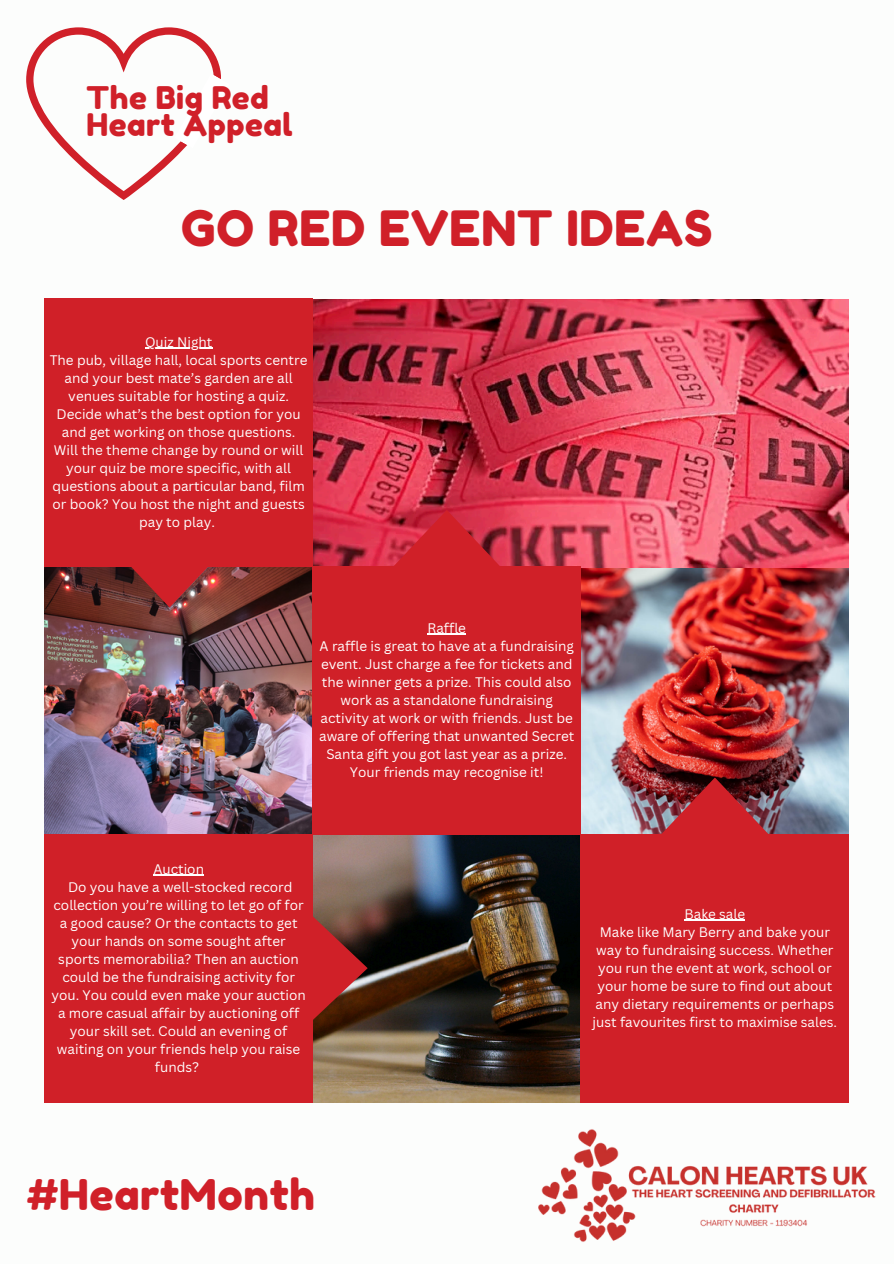
<style>
.page{position:relative;width:894px;height:1264px;background:#fff}
.page>*{position:absolute;margin:0;border:0;box-sizing:border-box;transform-origin:0 0}
.t1{font:48.6px "Fredoka One";letter-spacing:.015em;color:#d02029}
.t2{font:42.3px "Fredoka One";letter-spacing:.015em;color:#d02029}
.t3{font:31.2px/27.2px "Fredoka One";letter-spacing:.015em;color:#d02029}
.t4{font:13.5px/18px "Canva Sans";color:#fff;text-align:center}
</style>
<div class="page">
<img style="left:580px;top:567px;width:268px;height:267px">
<img style="left:313px;top:834px;width:267px;height:268px">
<svg style="left:26px;top:27px;width:195px;height:172px"></svg>
<img style="left:313px;top:299px;width:535px;height:268px">
<img style="left:45px;top:566px;width:268px;height:268px">
<svg style="left:115px;top:566px;width:109px;height:41px;background:#973231"></svg>
<div style="left:45px;top:298px;width:268px;height:268px;background:#d02028"></div>
<hr style="left:145px;top:348px;width:67px;height:1px;background:#fff">
<div style="left:45px;top:834px;width:268px;height:268px;background:#d02028"></div>
<hr style="left:153px;top:874px;width:51px;height:1px;background:#fff">
<div style="left:580px;top:834px;width:268px;height:268px;background:#d02028"></div>
<hr style="left:684px;top:919px;width:61px;height:1px;background:#fff">
<div style="left:313px;top:566px;width:267px;height:268px;background:#d02028"></div>
<hr style="left:427px;top:633px;width:39px;height:2px;background:#fff">
<svg style="left:392px;top:510px;width:109px;height:56px;background:#ca2636"></svg>
<img style="left:660px;top:777px;width:109px;height:57px">
<svg style="left:313px;top:913px;width:54px;height:109px;background:#8f2b26"></svg>
<img style="left:518px;top:1078px;width:358px;height:164px">
<p class="t3" style="left:86px;top:83px;width:207px">The Big Red<br>Heart Appeal</p>
<p class="t1" style="left:181px;top:199px;width:533px">GO RED EVENT IDEAS</p>
<p class="t4" style="left:145px;top:332px;width:69px">Quiz Night</p>
<p class="t4" style="left:50px;top:350px;width:259px">The pub, village hall, local sports centre and your best mate’s garden are all venues suitable for hosting a quiz.<br>Decide what’s the best option for you and get working on those questions.<br>Will the theme change by round or will your quiz be more specific, with all questions about a particular band, film or book? You host the night and guests pay to play.</p>
<p class="t4" style="left:427px;top:618px;width:40px">Raffle</p>
<p class="t4" style="left:319px;top:636px;width:256px">A raffle is great to have at a fundraising event. Just charge a fee for tickets and the winner gets a prize. This could also work as a standalone fundraising activity at work or with friends. Just be aware of offering that unwanted Secret Santa gift you got last year as a prize.<br>Your friends may recognise it!</p>
<p class="t4" style="left:153px;top:859px;width:52px">Auction</p>
<p class="t4" style="left:51px;top:877px;width:256px">Do you have a well-stocked record collection you’re willing to let go of for a good cause? Or the contacts to get your hands on some sought after sports memorabilia? Then an auction could be the fundraising activity for you. You could even make your auction a more casual affair by auctioning off your skill set. Could an evening of waiting on your friends help you raise funds?</p>
<p class="t4" style="left:684px;top:904px;width:62px">Bake sale</p>
<p class="t4" style="left:592px;top:922px;width:246px">Make like Mary Berry and bake your way to fundraising success. Whether you run the event at work, school or your home be sure to find out about any dietary requirements or perhaps just favourites first to maximise sales.</p>
<p class="t2" style="left:27px;top:1168px;width:289px">#HeartMonth</p>
</div>
